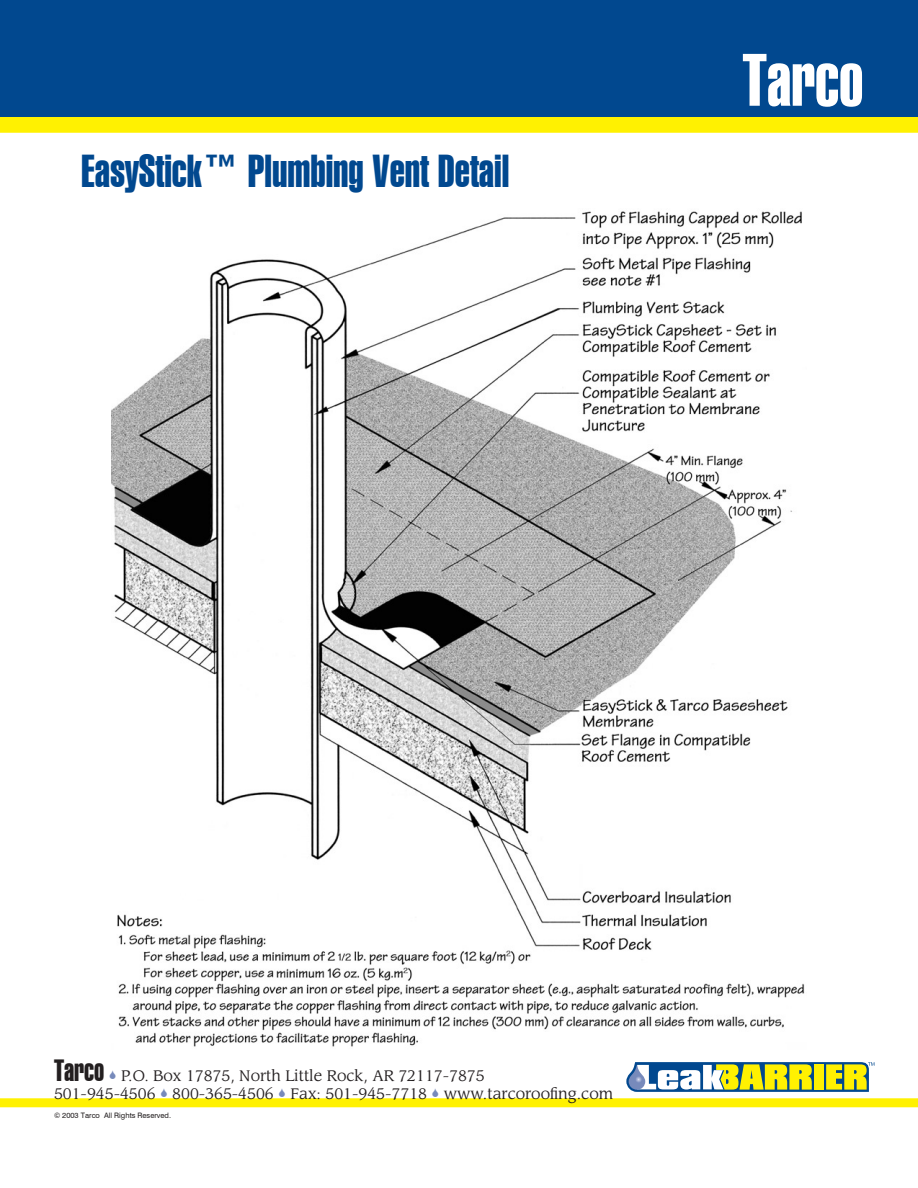
<style>
.page{position:relative;width:918px;height:1188px;background:#fff}
.page>*{position:absolute;margin:0;border:0;box-sizing:border-box;transform-origin:0 0}
.t1{font:72px "Swiss 911 BT Extra Compressed";color:#fff}
.t2{font:45px "Swiss 911 BT Extra Compressed";color:#01488f}
.t3{font:15px/18px "Leawood LT";color:#231f20}
.t4{font:7.5px "Swiss 721 BT";color:#231f20}
.s1{font-family:"Swiss 911 BT Extra Compressed";font-size:30px}
</style>
<div class="page">
<div style="left:0;top:1098px;width:918px;height:9px;background:#fff101"></div>
<svg style="left:626px;top:1062px;width:248px;height:30px"></svg>
<div style="left:0;top:115px;width:918px;height:18px;background:#fff101"></div>
<div style="left:0;top:0;width:918px;height:117px;background:#01488f"></div>
<img style="left:111px;top:211px;width:694px;height:836px">
<h2 class="t2" style="left:81px;top:146px;width:430px">EasyStick™ Plumbing Vent Detail</h2>
<h1 class="t1" style="left:743px;top:40px;width:122px">Tarco</h1>
<p class="t3" style="left:54px;top:1066px;width:561px"><span class="s1">Tarco</span> P.O. Box 17875, North Little Rock, AR 72117-7875<br>501-945-4506 800-365-4506 Fax: 501-945-7718 www.tarcoroofing.com</p>
<p class="t4" style="left:54px;top:1110px;width:119px">© 2003 Tarco All Rights Reserved.</p>
</div>
